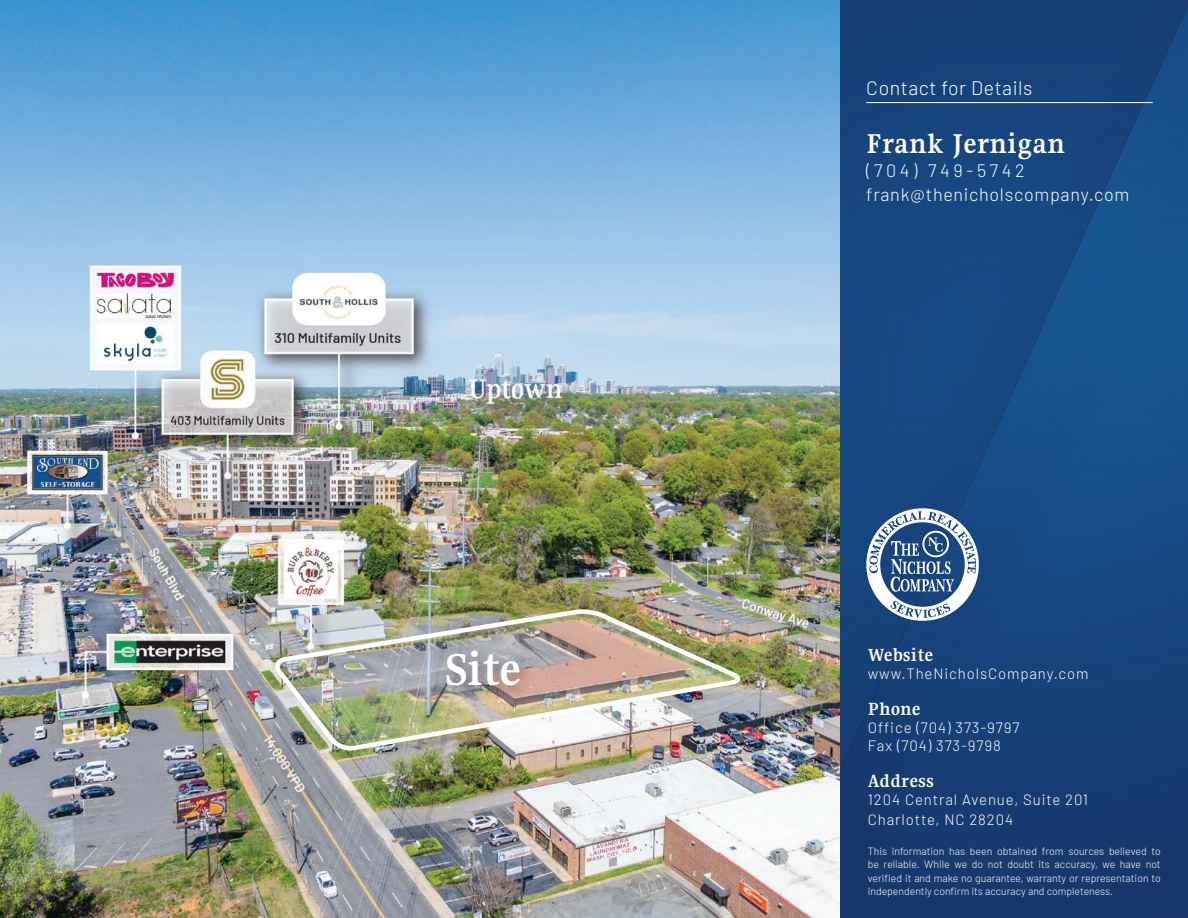
<style>
.page{position:relative;width:1188px;height:918px;background:#fff}
.page>*{position:absolute;margin:0;border:0;box-sizing:border-box;transform-origin:0 0}
.t1{font:700 49.95px "Gupter";color:#fff}
.t2{font:700 30px "Gupter";letter-spacing:.03em;color:#fff}
.t3{font:700 19.5px "Gupter";letter-spacing:.03em;color:#fff}
.t4{font:300 19.5px "Barlow";letter-spacing:.03em;color:#fff}
.t5{font:300 18px "Barlow";letter-spacing:.04em;color:#fff}
.t6{font:300 18px "Barlow";letter-spacing:.2em;color:#fff}
.t7{font:300 15px "Barlow";letter-spacing:.06em;color:#fff}
.t8{font:300 10.5px/13.5px "Barlow";color:#fff;text-align:justify}
</style>
<div class="page">
<img style="left:0;top:0;width:840px;height:918px">
<img style="left:275px;top:606px;width:470px;height:146px">
<div style="left:444px;top:648px;width:90px;height:53px;background:#000;opacity:.3"></div>
<svg style="left:840px;top:0;width:348px;height:918px;background:#16447d"></svg>
<hr style="left:866px;top:102px;width:287px;height:1px;background:#fff">
<svg style="left:866px;top:508px;width:113px;height:113px"></svg>
<p class="t4" style="left:866px;top:73px;width:168px">Contact for Details</p>
<p class="t2" style="left:866px;top:128px;width:200px">Frank Jernigan</p>
<p class="t6" style="left:866px;top:158px;width:160px">(704) 749-5742</p>
<p class="t5" style="left:866px;top:182px;width:265px">frank@thenicholscompany.com</p>
<p class="t1" style="left:445px;top:643px;width:77px">Site</p>
<p class="t3" style="left:868px;top:645px;width:67px">Website</p>
<p class="t7" style="left:868px;top:663px;width:222px">www.TheNicholsCompany.com</p>
<p class="t3" style="left:868px;top:699px;width:54px">Phone</p>
<p class="t7" style="left:868px;top:717px;width:153px">Office (704) 373-9797</p>
<p class="t7" style="left:868px;top:735px;width:135px">Fax (704) 373-9798</p>
<p class="t3" style="left:868px;top:771px;width:68px">Address</p>
<p class="t7" style="left:868px;top:789px;width:222px">1204 Central Avenue, Suite 201</p>
<p class="t7" style="left:868px;top:808px;width:147px">Charlotte, NC 28204</p>
<p class="t8" style="left:868px;top:843px;width:294px">This information has been obtained from sources believed to be reliable. While we do not doubt its accuracy, we have not verified it and make no guarantee, warranty or representation to independently confirm its accuracy and completeness.</p>
</div>
